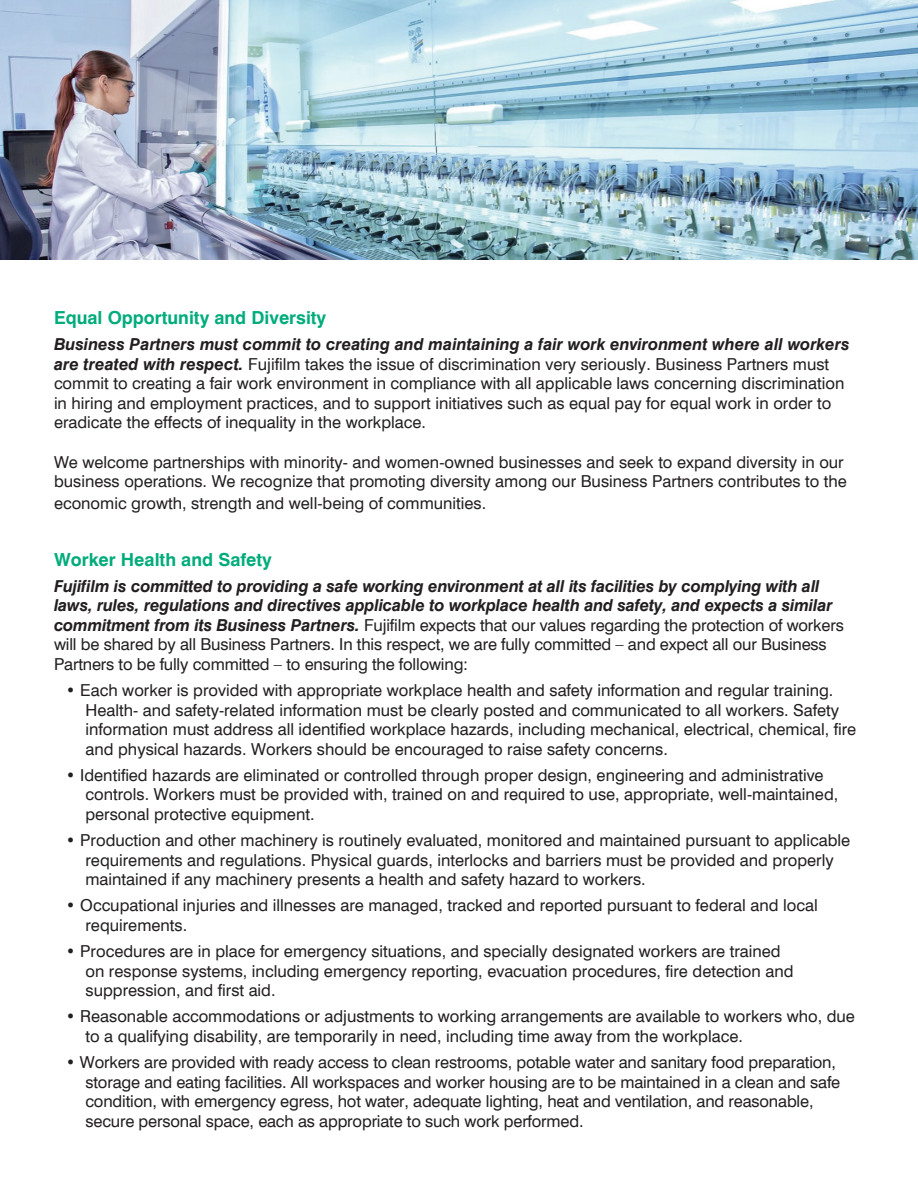
<style>
.page{position:relative;width:918px;height:1188px;background:#fff}
.page>*{position:absolute;margin:0;border:0;box-sizing:border-box;transform-origin:0 0}
.t1{font:700 18px "Swiss 721 BT";color:#00ac7c}
.t2{font:16.5px/19.5px "Swiss 721 BT";color:#231f20}
.t3{font:italic 700 16.5px/19.5px "Swiss 721 BT";letter-spacing:-.01em;color:#231f20}
.s1{font-weight:700;font-style:italic}
.s2{font-weight:400;font-style:normal}
</style>
<div class="page">
<img style="left:0;top:0;width:918px;height:259px">
<p class="t1" style="left:54px;top:307px;width:274px">Equal Opportunity and Diversity</p>
<p class="t2" style="left:54px;top:334px;width:797px"><span class="s1">Business Partners must commit to creating and maintaining a fair work environment where all workers are treated with respect.</span> Fujifilm takes the issue of discrimination very seriously. Business Partners must commit to creating a fair work environment in compliance with all applicable laws concerning discrimination in hiring and employment practices, and to support initiatives such as equal pay for equal work in order to eradicate the effects of inequality in the workplace.</p>
<p class="t2" style="left:54px;top:452px;width:795px">We welcome partnerships with minority- and women-owned businesses and seek to expand diversity in our business operations. We recognize that promoting diversity among our Business Partners contributes to the</p>
<p class="t2" style="left:54px;top:493px;width:434px">economic growth, strength and well-being of communities.</p>
<p class="t1" style="left:54px;top:548px;width:219px">Worker Health and Safety</p>
<p class="t3" style="left:54px;top:576px;width:792px">Fujifilm is committed to providing a safe working environment at all its facilities by complying with all laws, rules, regulations and directives applicable to workplace health and safety, and expects a similar commitment from its Business Partners. <span class="s2">Fujifilm expects that our values regarding the protection of workers will be shared by all Business Partners. In this respect, we are fully committed – and expect all our Business Partners to be fully committed – to ensuring the following:</span></p>
<p class="t2" style="left:85px;top:680px;width:772px;text-indent:-20px">• Each worker is provided with appropriate workplace health and safety information and regular training.<br>Health- and safety-related information must be clearly posted and communicated to all workers. Safety information must address all identified workplace hazards, including mechanical, electrical, chemical, fire and physical hazards. Workers should be encouraged to raise safety concerns.</p>
<p class="t2" style="left:85px;top:765px;width:754px;text-indent:-20px">• Identified hazards are eliminated or controlled through proper design, engineering and administrative controls. Workers must be provided with, trained on and required to use, appropriate, well-maintained, personal protective equipment.</p>
<p class="t2" style="left:85px;top:830px;width:766px;text-indent:-20px">• Production and other machinery is routinely evaluated, monitored and maintained pursuant to applicable requirements and regulations. Physical guards, interlocks and barriers must be provided and properly maintained if any machinery presents a health and safety hazard to workers.</p>
<p class="t2" style="left:85px;top:896px;width:734px;text-indent:-20px">• Occupational injuries and illnesses are managed, tracked and reported pursuant to federal and local requirements.</p>
<p class="t2" style="left:85px;top:941px;width:710px;text-indent:-20px">• Procedures are in place for emergency situations, and specially designated workers are trained on response systems, including emergency reporting, evacuation procedures, fire detection and suppression, and first aid.</p>
<p class="t2" style="left:85px;top:1007px;width:771px;text-indent:-20px">• Reasonable accommodations or adjustments to working arrangements are available to workers who, due to a qualifying disability, are temporarily in need, including time away from the workplace.</p>
<p class="t2" style="left:85px;top:1052px;width:756px;text-indent:-20px">• Workers are provided with ready access to clean restrooms, potable water and sanitary food preparation, storage and eating facilities. All workspaces and worker housing are to be maintained in a clean and safe condition, with emergency egress, hot water, adequate lighting, heat and ventilation, and reasonable, secure personal space, each as appropriate to such work performed.</p>
</div>
